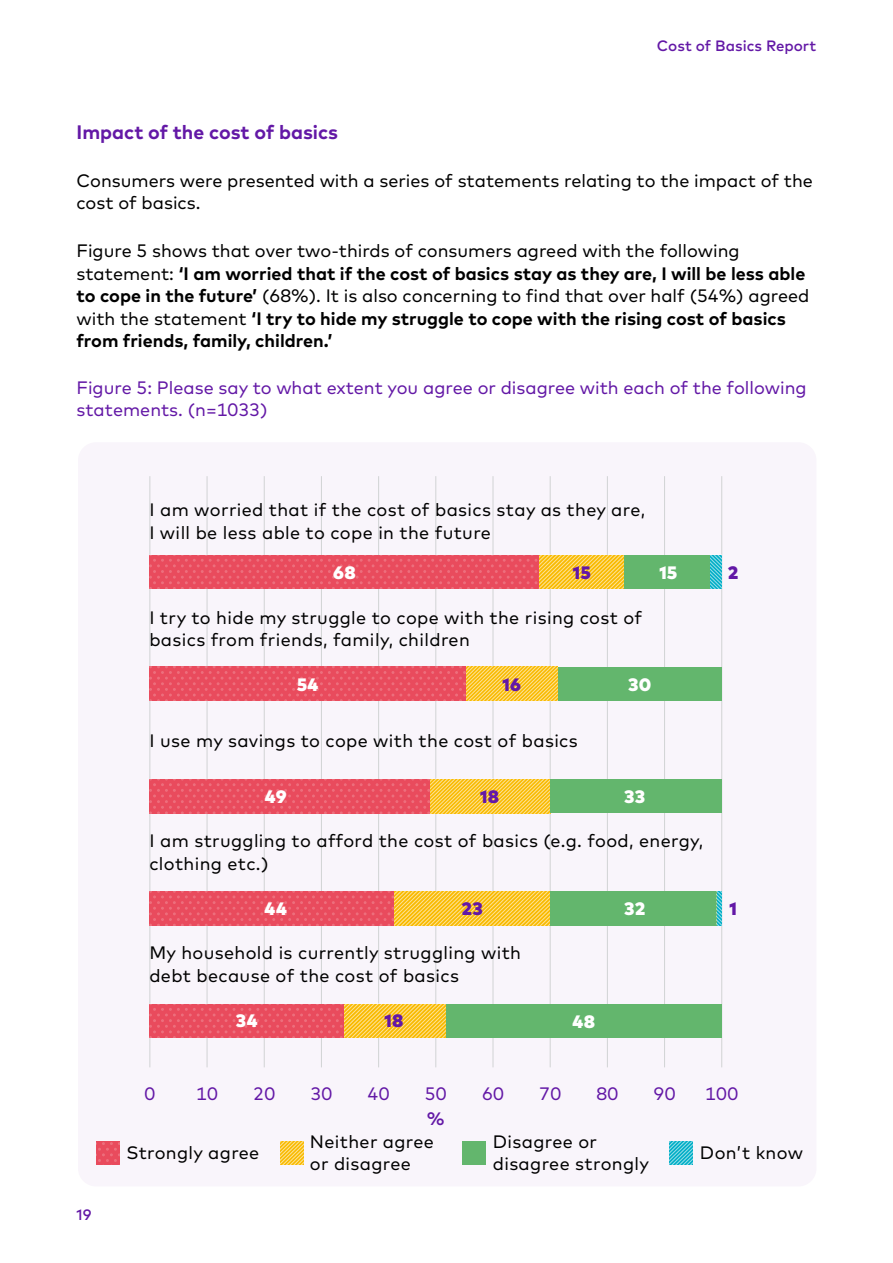
<style>
.page{position:relative;width:893px;height:1263px;background:#fff}
.page>*{position:absolute;margin:0;border:0;box-sizing:border-box;transform-origin:0 0}
.t1{font:700 19.5px "Mark Pro";color:#6318a6}
.t2{font:18px/22.5px "Mark";letter-spacing:.02em;color:#000}
.t3{font:18px/22.5px "Mark";color:#000}
.t4{font:700 18px/22.5px "Mark Pro";color:#000}
.t5{font:18px/22.5px "Mark";color:#6318a6}
.t6{font:900 18px "Mark Pro";letter-spacing:.02em;color:#fff}
.t7{font:900 18px "Mark Pro";letter-spacing:.02em;color:#6318a6}
.t8{font:500 18px "Mark Pro";color:#6318a6}
.t9{font:500 15px "Mark Pro";color:#6318a6}
.s1{font-family:"Mark";font-weight:400}
.s2{font-family:"Mark Pro";font-weight:700}
</style>
<div class="page">
<div style="left:78px;top:442px;width:738px;height:744px;background:#f9f5fb;border-radius:18px"></div>
<div style="left:96px;top:1141px;width:23px;height:23px;background:#e94b5d"></div>
<svg style="left:96px;top:1142px;width:23px;height:20px"></svg>
<hr style="left:149px;top:476px;width:1px;height:591px;background:#d1d3d4">
<hr style="left:378px;top:476px;width:1px;height:591px;background:#d1d3d4">
<hr style="left:264px;top:476px;width:1px;height:591px;background:#d1d3d4">
<hr style="left:493px;top:476px;width:1px;height:591px;background:#d1d3d4">
<hr style="left:664px;top:476px;width:1px;height:591px;background:#d1d3d4">
<hr style="left:207px;top:476px;width:1px;height:591px;background:#d1d3d4">
<hr style="left:435px;top:476px;width:1px;height:591px;background:#d1d3d4">
<hr style="left:607px;top:476px;width:1px;height:591px;background:#d1d3d4">
<hr style="left:321px;top:476px;width:1px;height:591px;background:#d1d3d4">
<hr style="left:550px;top:476px;width:1px;height:591px;background:#d1d3d4">
<hr style="left:721px;top:476px;width:1px;height:591px;background:#d1d3d4">
<svg style="left:280px;top:1141px;width:24px;height:23px"></svg>
<div style="left:463px;top:1141px;width:23px;height:23px;background:#63b66d"></div>
<svg style="left:670px;top:1141px;width:23px;height:23px"></svg>
<div style="left:624px;top:554px;width:86px;height:34px;background:#63b66d"></div>
<svg style="left:710px;top:554px;width:12px;height:34px"></svg>
<svg style="left:149px;top:554px;width:476px;height:34px;background:#ec6a5f"></svg>
<div style="left:558px;top:667px;width:164px;height:34px;background:#63b66d"></div>
<svg style="left:149px;top:667px;width:409px;height:34px;background:#ed6b58"></svg>
<div style="left:550px;top:779px;width:172px;height:34px;background:#63b66d"></div>
<svg style="left:149px;top:779px;width:401px;height:34px;background:#ee7455"></svg>
<div style="left:550px;top:891px;width:167px;height:34px;background:#63b66d"></div>
<svg style="left:717px;top:891px;width:5px;height:34px"></svg>
<svg style="left:149px;top:891px;width:401px;height:34px;background:#ef7e50"></svg>
<div style="left:446px;top:1004px;width:276px;height:33px;background:#63b66d"></div>
<svg style="left:149px;top:1004px;width:297px;height:33px;background:#ef7851"></svg>
<p class="t9" style="left:657px;top:34px;width:161px">Cost of Basics Report</p>
<p class="t1" style="left:77px;top:117px;width:263px">Impact of the cost of basics</p>
<p class="t3" style="left:77px;top:169px;width:738px">Consumers were presented with a series of statements relating to the impact of the cost of basics.</p>
<p class="t3" style="left:77px;top:239px;width:665px">Figure 5 shows that over two-thirds of consumers agreed with the following</p>
<p class="t4" style="left:77px;top:261px;width:730px"><span class="s1">statement:</span> ‘I am worried that if the cost of basics stay as they are, I will be less able</p>
<p class="t3" style="left:77px;top:284px;width:734px"><span class="s2">to cope in the future’</span> (68%). It is also concerning to find that over half (54%) agreed</p>
<p class="t4" style="left:77px;top:306px;width:711px"><span class="s1">with the statement</span> ‘I try to hide my struggle to cope with the rising cost of basics from friends, family, children.’</p>
<p class="t5" style="left:77px;top:376px;width:732px">Figure 5: Please say to what extent you agree or disagree with each of the following statements. (n=1033)</p>
<p class="t2" style="left:149px;top:498px;width:497px">I am worried that if the cost of basics stay as they are,<br>I will be less able to cope in the future</p>
<p class="t6" style="left:333px;top:558px;width:24px">68</p>
<p class="t7" style="left:573px;top:558px;width:20px">15</p>
<p class="t6" style="left:659px;top:558px;width:20px">15</p>
<p class="t7" style="left:728px;top:558px;width:12px">2</p>
<p class="t2" style="left:149px;top:606px;width:494px">I try to hide my struggle to cope with the rising cost of basics from friends, family, children</p>
<p class="t6" style="left:297px;top:670px;width:23px">54</p>
<p class="t7" style="left:502px;top:670px;width:20px">16</p>
<p class="t6" style="left:628px;top:670px;width:25px">30</p>
<p class="t2" style="left:149px;top:729px;width:430px">I use my savings to cope with the cost of basics</p>
<p class="t6" style="left:265px;top:783px;width:23px">49</p>
<p class="t7" style="left:480px;top:783px;width:20px">18</p>
<p class="t6" style="left:624px;top:783px;width:23px">33</p>
<p class="t2" style="left:149px;top:829px;width:555px">I am struggling to afford the cost of basics (e.g. food, energy, clothing etc.)</p>
<p class="t6" style="left:265px;top:895px;width:24px">44</p>
<p class="t7" style="left:462px;top:895px;width:23px">23</p>
<p class="t6" style="left:624px;top:895px;width:23px">32</p>
<p class="t7" style="left:729px;top:895px;width:9px">1</p>
<p class="t2" style="left:149px;top:941px;width:373px">My household is currently struggling with debt because of the cost of basics</p>
<p class="t6" style="left:236px;top:1007px;width:23px">34</p>
<p class="t7" style="left:384px;top:1007px;width:20px">18</p>
<p class="t6" style="left:573px;top:1007px;width:24px">48</p>
<p class="t5" style="left:144px;top:1082px;width:12px">0</p>
<p class="t5" style="left:196px;top:1082px;width:23px">10</p>
<p class="t5" style="left:253px;top:1082px;width:23px">20</p>
<p class="t5" style="left:310px;top:1082px;width:23px">30</p>
<p class="t5" style="left:368px;top:1082px;width:23px">40</p>
<p class="t5" style="left:425px;top:1082px;width:23px">50</p>
<p class="t5" style="left:482px;top:1082px;width:23px">60</p>
<p class="t5" style="left:539px;top:1082px;width:23px">70</p>
<p class="t5" style="left:596px;top:1082px;width:23px">80</p>
<p class="t5" style="left:653px;top:1082px;width:23px">90</p>
<p class="t5" style="left:705px;top:1082px;width:35px">100</p>
<p class="t8" style="left:427px;top:1105px;width:19px">%</p>
<p class="t9" style="left:77px;top:1204px;width:16px">19</p>
<p class="t2" style="left:126px;top:1141px;width:135px">Strongly agree</p>
<p class="t2" style="left:310px;top:1130px;width:126px">Neither agree or disagree</p>
<p class="t2" style="left:493px;top:1130px;width:158px">Disagree or disagree strongly</p>
<p class="t2" style="left:700px;top:1141px;width:105px">Don’t know</p>
</div>
